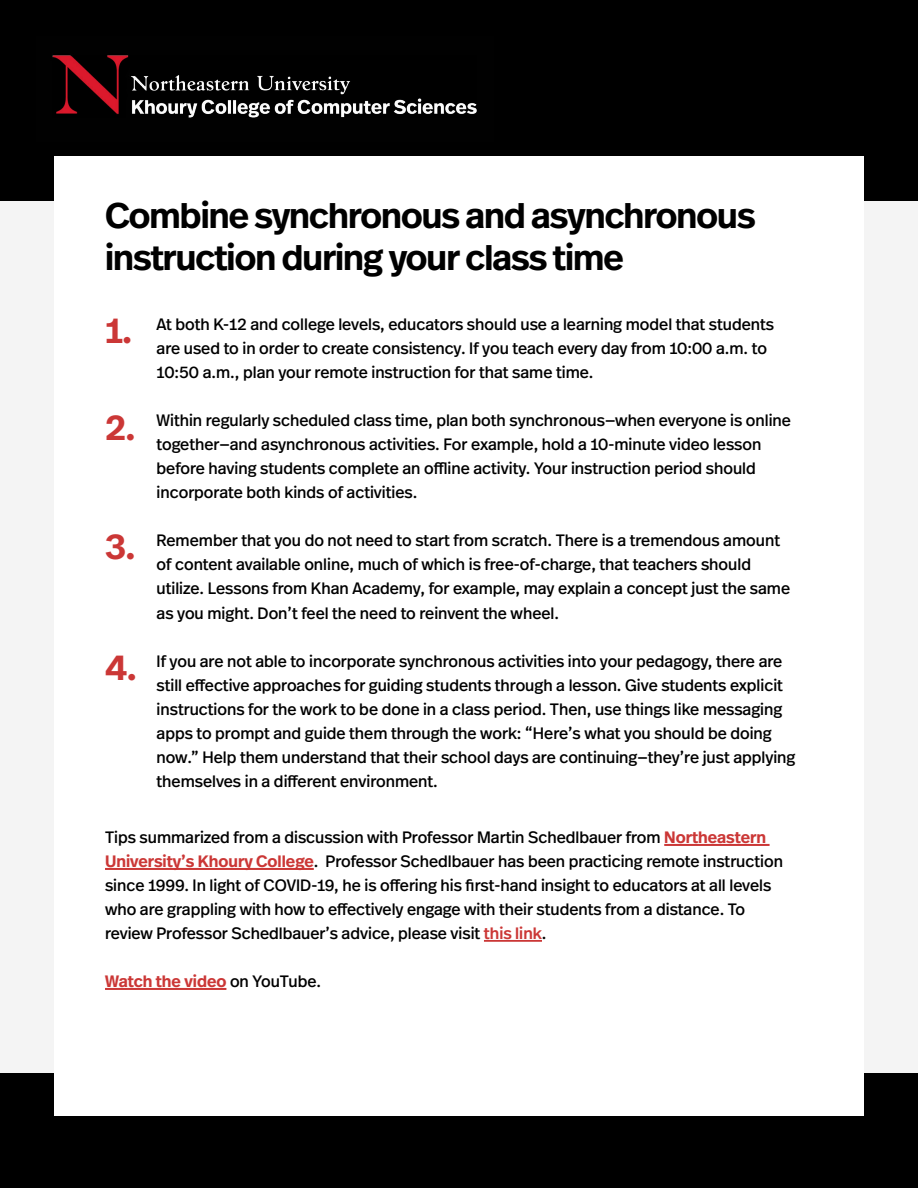
<style>
.page{position:relative;width:918px;height:1188px;background:#fff}
.page>*{position:absolute;margin:0;border:0;box-sizing:border-box;transform-origin:0 0}
.t1{font:600 35.7px/42.8px "Real Head Pro";letter-spacing:-.025em;color:#000}
.t2{font:600 35.7px "Real Head Pro";color:#cb3736}
.t3{font:16.5px/24px "Real Head Pro";color:#000}
.t4{font:600 16.5px "Real Head Pro";color:#cb3736}
.s1{font-weight:600;color:#cb3736}
.s2{font-weight:500;color:#cb3736}
.s3{font-weight:400;color:#000}
</style>
<div class="page">
<div style="left:0;top:0;width:917px;height:1188px;background:#f4f4f4"></div>
<div style="left:0;top:1074px;width:918px;height:114px;background:#000"></div>
<div style="left:0;top:0;width:918px;height:201px;background:#000"></div>
<div style="left:54px;top:157px;width:810px;height:959px;background:#fff"></div>
<img style="left:52px;top:55px;width:425px;height:63px">
<hr style="left:664px;top:844px;width:106px;height:2px;background:#cb3736">
<hr style="left:105px;top:868px;width:209px;height:2px;background:#cb3736">
<hr style="left:484px;top:940px;width:58px;height:2px;background:#cb3736">
<hr style="left:105px;top:988px;width:121px;height:2px;background:#cb3736">
<h1 class="t1" style="left:105px;top:193px;width:652px">Combine synchronous and asynchronous instruction during your class time</h1>
<h1 class="t2" style="left:105px;top:305px;width:29px">1.</h1>
<h1 class="t2" style="left:105px;top:401px;width:32px">2.</h1>
<h1 class="t2" style="left:105px;top:521px;width:32px">3.</h1>
<h1 class="t2" style="left:105px;top:642px;width:34px">4.</h1>
<p class="t3" style="left:157px;top:312px;width:619px">At both K-12 and college levels, educators should use a learning model that students are used to in order to create consistency. If you teach every day from 10:00 a.m. to<br>10:50 a.m., plan your remote instruction for that same time.</p>
<p class="t3" style="left:157px;top:408px;width:636px">Within regularly scheduled class time, plan both synchronous—when everyone is online together—and asynchronous activities. For example, hold a 10-minute video lesson before having students complete an offline activity. Your instruction period should incorporate both kinds of activities.</p>
<p class="t3" style="left:157px;top:528px;width:635px">Remember that you do not need to start from scratch. There is a tremendous amount of content available online, much of which is free-of-charge, that teachers should utilize. Lessons from Khan Academy, for example, may explain a concept just the same as you might. Don’t feel the need to reinvent the wheel.</p>
<p class="t3" style="left:157px;top:648px;width:640px">If you are not able to incorporate synchronous activities into your pedagogy, there are still effective approaches for guiding students through a lesson. Give students explicit instructions for the work to be done in a class period. Then, use things like messaging apps to prompt and guide them through the work: “Here’s what you should be doing now.” Help them understand that their school days are continuing—they’re just applying themselves in a different environment.</p>
<p class="t3" style="left:105px;top:825px;width:679px">Tips summarized from a discussion with Professor Martin Schedlbauer from <span class="s1">Northeastern University’s Khoury College</span>. Professor Schedlbauer has been practicing remote instruction since 1999. In light of COVID-19, he is offering his first-hand insight to educators at all levels who are grappling with how to effectively engage with their students from a distance. To review Professor Schedlbauer’s advice, please visit <span class="s2">this link</span>.</p>
<p class="t4" style="left:105px;top:969px;width:218px">Watch the video <span class="s3">on YouTube.</span></p>
</div>
